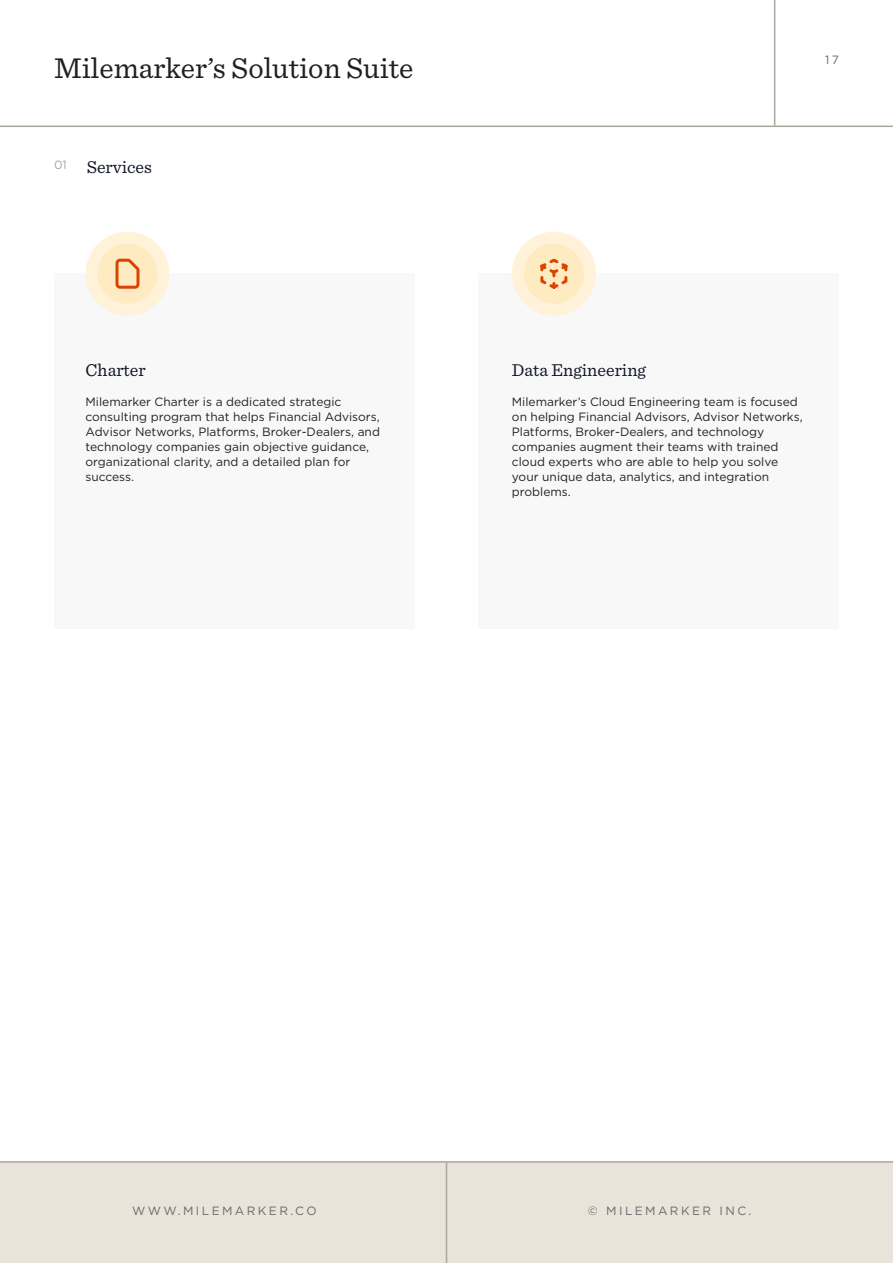
<style>
.page{position:relative;width:893px;height:1263px;background:#fff}
.page>*{position:absolute;margin:0;border:0;box-sizing:border-box;transform-origin:0 0}
.Page_Title{font:30px "Sentinel";color:#231f20}
.t1{font:18px "Sentinel";color:#121827}
.t2{font:12px/15px "Gotham";color:#231f20}
.t3{font:12px "Gotham";letter-spacing:.2em;color:#696969}
.t4{font:12px "Gotham";color:#aba69c}
</style>
<div class="page">
<div style="left:0;top:1162px;width:893px;height:101px;background:#e8e4da"></div>
<hr style="left:0;top:126px;width:893px;height:1px;background:#aba69c">
<hr style="left:0;top:1161px;width:893px;height:2px;background:#aba69c">
<hr style="left:774px;top:0;width:1px;height:126px;background:#aba69c">
<hr style="left:446px;top:1163px;width:1px;height:100px;background:#aba69c">
<div style="left:478px;top:274px;width:361px;height:355px;background:#f8f8f8"></div>
<div style="left:54px;top:274px;width:361px;height:355px;background:#f8f8f8"></div>
<svg style="left:92px;top:238px;width:72px;height:72px;background:#ffecc6"></svg>
<svg style="left:114px;top:256px;width:27px;height:34px"></svg>
<div style="left:86px;top:232px;width:84px;height:84px;border:12px solid #fff2d9;border-radius:50%"></div>
<svg style="left:518px;top:238px;width:72px;height:72px;background:#ffecc6"></svg>
<svg style="left:538px;top:257px;width:32px;height:34px"></svg>
<div style="left:512px;top:232px;width:84px;height:84px;border:12px solid #fff2d9;border-radius:50%"></div>
<p class="Page_Title" style="left:54px;top:45px;width:361px">Milemarker’s Solution Suite</p>
<p class="t3" style="left:825px;top:52px;width:15px">17</p>
<p class="t4" style="left:54px;top:157px;width:14px">01</p>
<p class="t1" style="left:87px;top:154px;width:67px">Services</p>
<p class="t1" style="left:86px;top:356px;width:62px">Charter</p>
<p class="t1" style="left:512px;top:356px;width:136px">Data Engineering</p>
<p class="t2" style="left:86px;top:394px;width:296px">Milemarker Charter is a dedicated strategic consulting program that helps Financial Advisors, Advisor Networks, Platforms, Broker-Dealers, and technology companies gain objective guidance, organizational clarity, and a detailed plan for success.</p>
<p class="t2" style="left:512px;top:394px;width:292px">Milemarker’s Cloud Engineering team is focused on helping Financial Advisors, Advisor Networks, Platforms, Broker-Dealers, and technology companies augment their teams with trained cloud experts who are able to help you solve your unique data, analytics, and integration problems.</p>
<p class="t3" style="left:132px;top:1203px;width:186px">WWW.MILEMARKER.CO</p>
<p class="t3" style="left:588px;top:1203px;width:165px">© MILEMARKER INC.</p>
</div>
